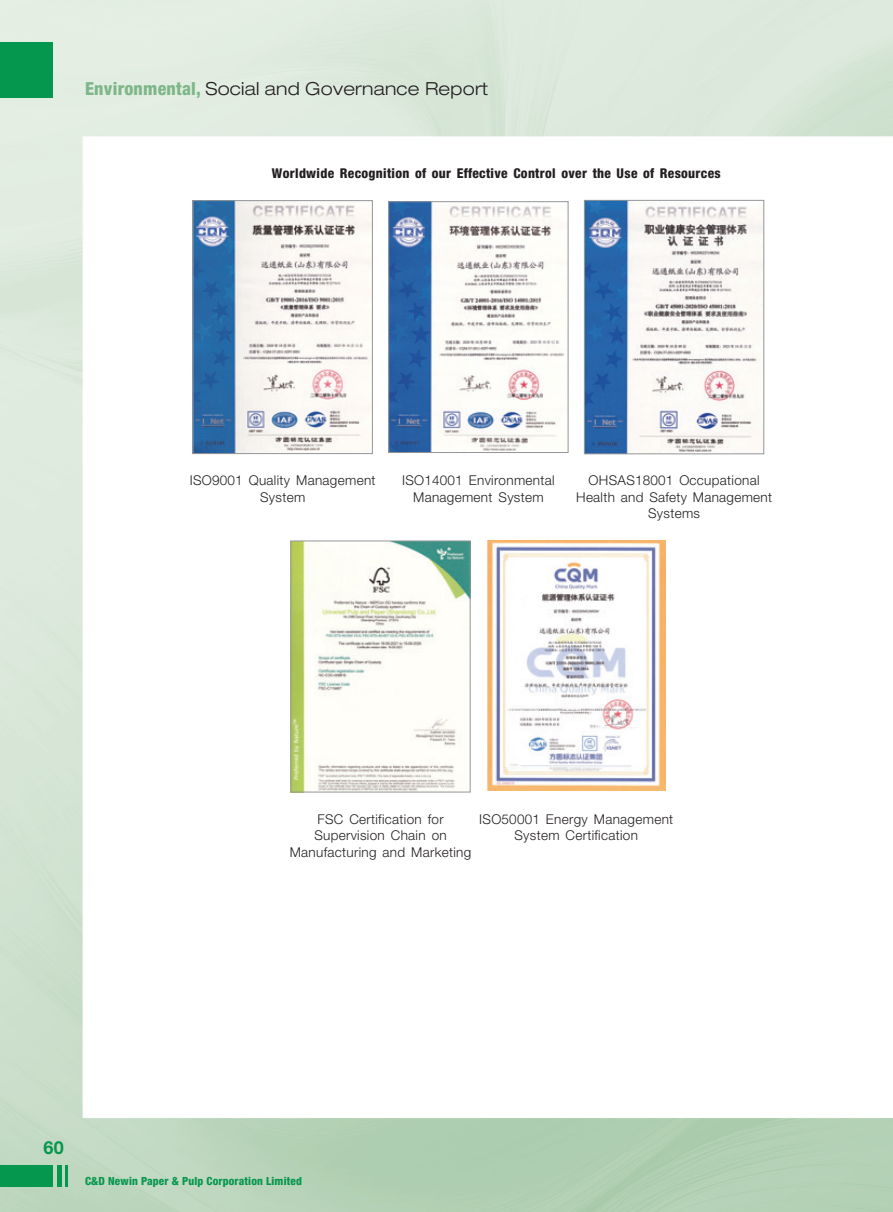
<style>
.page{position:relative;width:893px;height:1212px;background:#fff}
.page>*{position:absolute;margin:0;border:0;box-sizing:border-box;transform-origin:0 0}
.t1{font:300 expanded 18px "Helvetica Neue LT Std";letter-spacing:.015em;color:#231f20}
.t2{font:700 18px "Helvetica Neue LT Std";color:#06974e}
._01_Body_Text{font:300 13.5px/16.5px "Helvetica Neue LT Std";letter-spacing:.025em;color:#231f20;text-align:center}
._12___P2{font:800 condensed 13.5px "Helvetica Neue LT Std";letter-spacing:.025em;color:#231f20}
.t3{font:800 condensed 11.25px "Helvetica Neue LT Std";letter-spacing:.015em;color:#06974e}
.s1{font-weight:800;font-stretch:condensed;color:#7eb689}
</style>
<div class="page">
<img style="left:0;top:0;width:892px;height:1212px">
<div style="left:0;top:1165px;width:53px;height:21px;background:#06974e"></div>
<div style="left:57px;top:1165px;width:5px;height:21px;background:#06974e"></div>
<hr style="left:65px;top:1165px;width:3px;height:21px;background:#06974e">
<div style="left:0;top:43px;width:53px;height:55px;background:#06974e"></div>
<img style="left:195px;top:202px;width:176px;height:250px">
<div style="left:193px;top:200px;width:180px;height:254px;border:1px solid #939598"></div>
<img style="left:390px;top:203px;width:176px;height:248px">
<div style="left:388px;top:201px;width:180px;height:252px;border:1px solid #939598"></div>
<img style="left:586px;top:202px;width:176px;height:250px">
<div style="left:584px;top:200px;width:180px;height:254px;border:1px solid #939598"></div>
<img style="left:293px;top:543px;width:176px;height:247px">
<div style="left:291px;top:541px;width:180px;height:251px;border:1px solid #939598"></div>
<img style="left:486px;top:541px;width:180px;height:250px">
<h1 class="t1" style="left:85px;top:78px;width:405px"><span class="s1">Environmental,</span> Social and Governance Report</h1>
<p class="_12___P2" style="left:272px;top:165px;width:450px">Worldwide Recognition of our Effective Control over the Use of Resources</p>
<p class="_01_Body_Text" style="left:190px;top:472px;width:187px">ISO9001 Quality Management<br>System</p>
<p class="_01_Body_Text" style="left:402px;top:472px;width:154px">ISO14001 Environmental<br>Management System</p>
<p class="_01_Body_Text" style="left:576px;top:472px;width:197px">OHSAS18001 Occupational<br>Health and Safety Management<br>Systems</p>
<p class="_01_Body_Text" style="left:290px;top:810px;width:183px">FSC Certification for<br>Supervision Chain on<br>Manufacturing and Marketing</p>
<p class="_01_Body_Text" style="left:479px;top:810px;width:195px">ISO50001 Energy Management<br>System Certification</p>
<h1 class="t2" style="left:44px;top:1137px;width:22px">60</h1>
<p class="t3" style="left:85px;top:1174px;width:218px">C&amp;D Newin Paper &amp; Pulp Corporation Limited</p>
</div>
